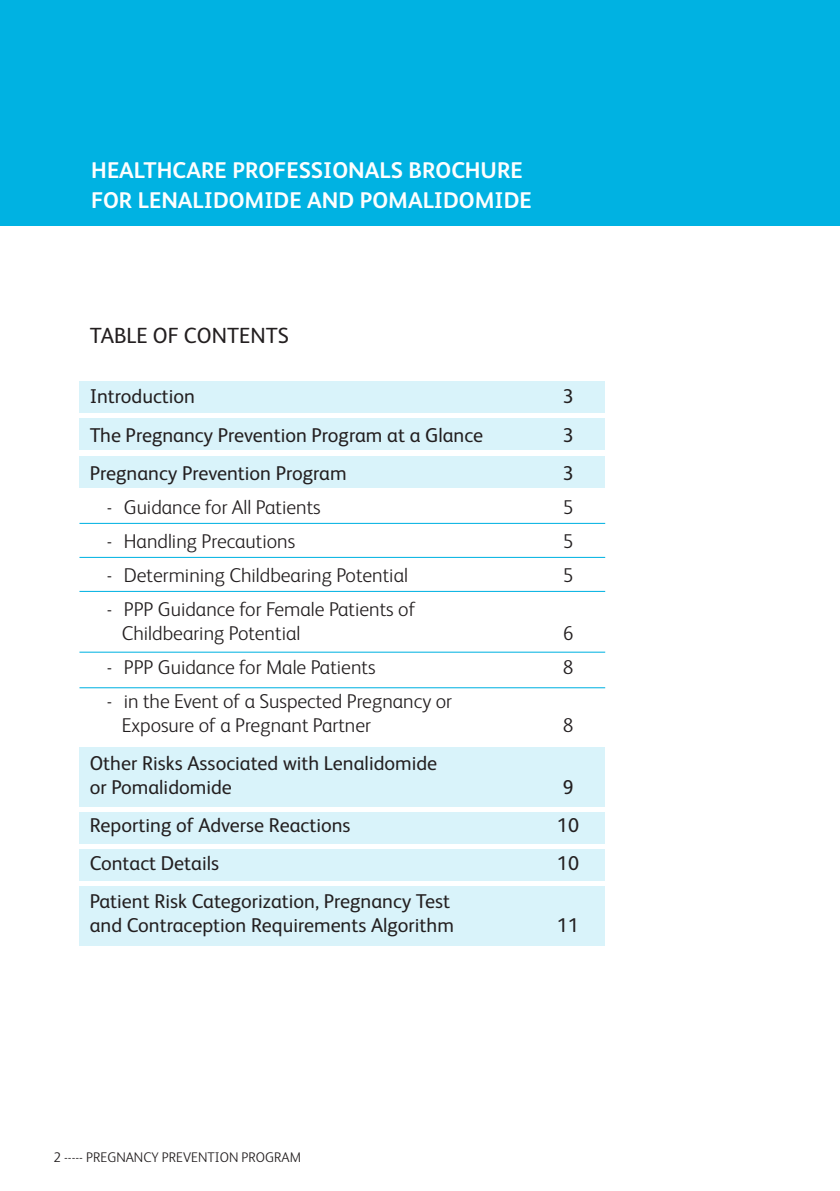
<style>
.page{position:relative;width:840px;height:1191px;background:#fff}
.page>*{position:absolute;margin:0;border:0;box-sizing:border-box;transform-origin:0 0}
.t1{font:700 22.8px/29.8px "BMS Humanity";color:#fdfefe}
.t2{font:22px "BMS Humanity";color:#231f20}
.t3{font:20px/24px "BMS Humanity";color:#231f20}
.t4{font:300 20px/24px "BMS Humanity";color:#231f20}
.t5{font:300 14px "BMS Humanity";color:#231f20}
</style>
<div class="page">
<div style="left:0;top:0;width:839px;height:226px;background:#00b2e2"></div>
<div style="left:79px;top:381px;width:526px;height:32px;background:#d9f3fa"></div>
<div style="left:79px;top:419px;width:526px;height:31px;background:#d9f3fa"></div>
<div style="left:79px;top:456px;width:526px;height:31px;background:#d9f3fa"></div>
<div style="left:79px;top:812px;width:526px;height:31px;background:#d9f3fa"></div>
<div style="left:79px;top:849px;width:526px;height:31px;background:#d9f3fa"></div>
<div style="left:79px;top:747px;width:526px;height:59px;background:#d9f3fa"></div>
<div style="left:79px;top:886px;width:526px;height:59px;background:#d9f3fa"></div>
<hr style="left:79px;top:523px;width:526px;height:1px;background:#00b2e2">
<hr style="left:79px;top:557px;width:526px;height:1px;background:#00b2e2">
<hr style="left:79px;top:591px;width:526px;height:1px;background:#00b2e2">
<hr style="left:79px;top:651px;width:526px;height:1px;background:#00b2e2">
<hr style="left:79px;top:687px;width:526px;height:1px;background:#00b2e2">
<p class="t1" style="left:91px;top:154px;width:441px">HEALTHCARE PROFESSIONALS BROCHURE<br>FOR LENALIDOMIDE AND POMALIDOMIDE</p>
<p class="t2" style="left:90px;top:320px;width:200px">TABLE OF CONTENTS</p>
<p class="t3" style="left:90px;top:383px;width:107px">Introduction</p>
<p class="t3" style="left:562px;top:383px;width:12px">3</p>
<p class="t3" style="left:90px;top:421px;width:394px">The Pregnancy Prevention Program at a Glance</p>
<p class="t3" style="left:562px;top:421px;width:12px">3</p>
<p class="t3" style="left:90px;top:459px;width:258px">Pregnancy Prevention Program</p>
<p class="t3" style="left:562px;top:459px;width:12px">3</p>
<p class="t4" style="left:107px;top:493px;width:215px">- Guidance for All Patients</p>
<p class="t4" style="left:562px;top:493px;width:12px">5</p>
<p class="t4" style="left:107px;top:527px;width:190px">- Handling Precautions</p>
<p class="t4" style="left:562px;top:527px;width:12px">5</p>
<p class="t4" style="left:107px;top:561px;width:302px">- Determining Childbearing Potential</p>
<p class="t4" style="left:562px;top:561px;width:12px">5</p>
<p class="t4" style="left:122px;top:595px;width:295px;text-indent:-15px">- PPP Guidance for Female Patients of<br>Childbearing Potential</p>
<p class="t4" style="left:562px;top:619px;width:12px">6</p>
<p class="t4" style="left:107px;top:653px;width:270px">- PPP Guidance for Male Patients</p>
<p class="t4" style="left:562px;top:653px;width:12px">8</p>
<p class="t4" style="left:122px;top:687px;width:331px;text-indent:-15px">- in the Event of a Suspected Pregnancy or<br>Exposure of a Pregnant Partner</p>
<p class="t4" style="left:562px;top:711px;width:12px">8</p>
<p class="t3" style="left:90px;top:749px;width:349px">Other Risks Associated with Lenalidomide or Pomalidomide</p>
<p class="t3" style="left:562px;top:773px;width:12px">9</p>
<p class="t3" style="left:90px;top:811px;width:262px">Reporting of Adverse Reactions</p>
<p class="t3" style="left:557px;top:811px;width:23px">10</p>
<p class="t3" style="left:90px;top:849px;width:131px">Contact Details</p>
<p class="t3" style="left:557px;top:849px;width:23px">10</p>
<p class="t3" style="left:90px;top:887px;width:365px">Patient Risk Categorization, Pregnancy Test and Contraception Requirements Algorithm</p>
<p class="t3" style="left:557px;top:911px;width:23px">11</p>
<p class="t5" style="left:53px;top:1147px;width:249px">2 ----- PREGNANCY PREVENTION PROGRAM</p>
</div>
